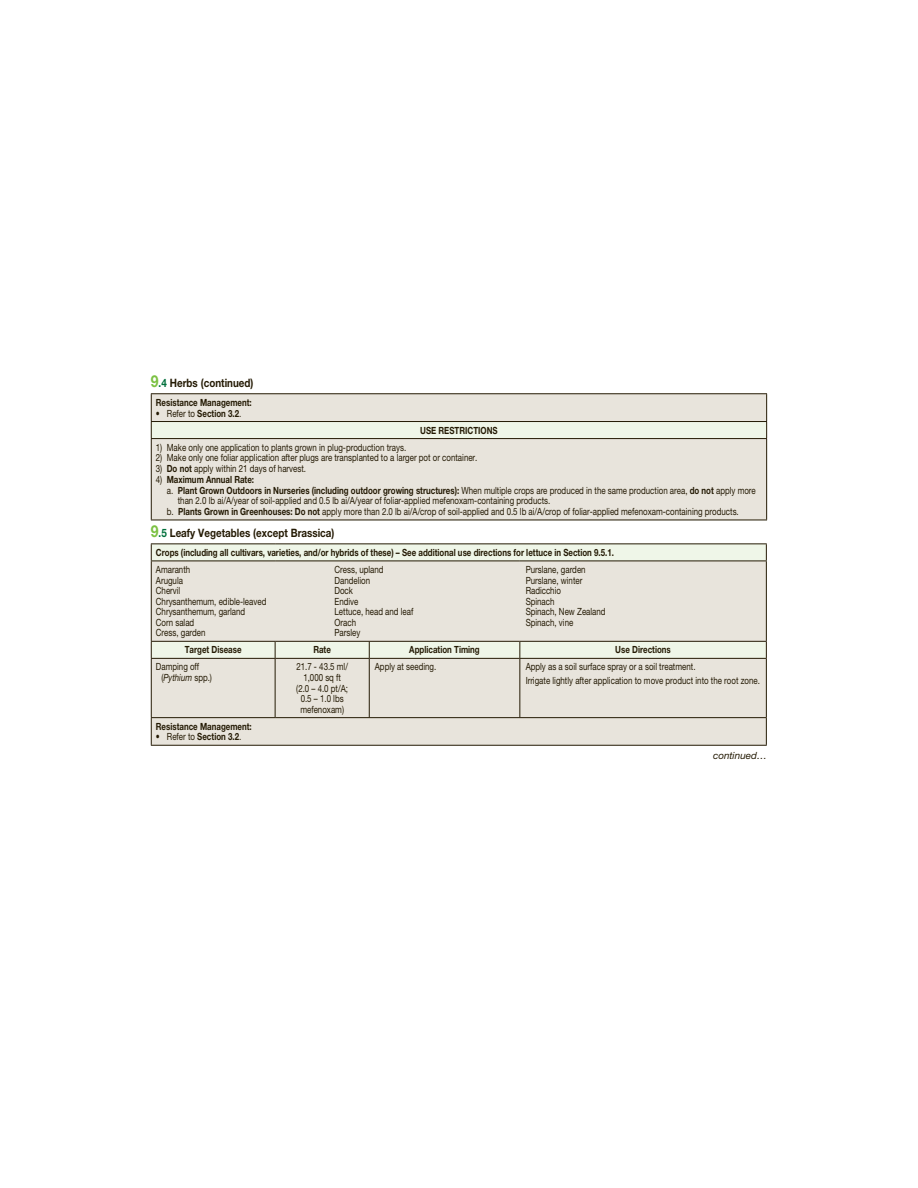
<style>
.page{position:relative;width:918px;height:1188px;background:#fff}
.page>*{position:absolute;margin:0;border:0;box-sizing:border-box;transform-origin:0 0}
.t1{font:700 11.55px "Helvetica Neue LT Pro";color:#241a04;scale:.85 1}
.t2{font:9.9px/10.5px "Helvetica Neue LT Pro";color:#241a04;scale:.8 1}
.t3{font:700 9.9px "Helvetica Neue LT Pro";color:#241a04;scale:.8 1}
.t4{font:italic 9.9px "Helvetica Neue LT Pro";color:#241a04}
.s1{font-size:16.5px;color:#7bc142}
.s2{color:#00703c}
.s3{font-weight:400}
.s4{font-weight:700}
.s5{font-style:italic}
</style>
<div class="page">
<div style="left:152px;top:394px;width:614px;height:126px;background:#e8e4dc"></div>
<div style="left:151px;top:422px;width:616px;height:17px;background:#eff6e8"></div>
<hr style="left:151px;top:393px;width:616px;height:1px;background:#241a04">
<hr style="left:151px;top:421px;width:616px;height:1px;background:#241a04">
<svg style="left:151px;top:394px;width:1px;height:44px"></svg>
<svg style="left:766px;top:394px;width:1px;height:44px"></svg>
<hr style="left:151px;top:438px;width:616px;height:1px;background:#241a04">
<hr style="left:151px;top:439px;width:1px;height:81px;background:#241a04">
<hr style="left:766px;top:439px;width:1px;height:81px;background:#241a04">
<hr style="left:151px;top:520px;width:616px;height:1px;background:#241a04">
<div style="left:152px;top:544px;width:614px;height:16px;background:#eff6e8"></div>
<svg style="left:152px;top:561px;width:614px;height:184px;background:#e7e4db"></svg>
<hr style="left:151px;top:543px;width:124px;height:1px;background:#241a04">
<svg style="left:151px;top:544px;width:1px;height:16px"></svg>
<hr style="left:275px;top:543px;width:492px;height:1px;background:#241a04">
<svg style="left:766px;top:544px;width:1px;height:16px"></svg>
<hr style="left:151px;top:560px;width:124px;height:1px;background:#241a04">
<hr style="left:151px;top:561px;width:1px;height:80px;background:#241a04">
<hr style="left:520px;top:560px;width:247px;height:1px;background:#241a04">
<hr style="left:766px;top:561px;width:1px;height:80px;background:#241a04">
<hr style="left:151px;top:641px;width:124px;height:1px;background:#241a04">
<svg style="left:151px;top:642px;width:1px;height:16px"></svg>
<svg style="left:275px;top:642px;width:1px;height:16px"></svg>
<svg style="left:369px;top:642px;width:1px;height:16px"></svg>
<hr style="left:520px;top:641px;width:247px;height:1px;background:#241a04">
<svg style="left:519px;top:642px;width:1px;height:16px"></svg>
<svg style="left:766px;top:642px;width:1px;height:16px"></svg>
<hr style="left:151px;top:658px;width:124px;height:1px;background:#241a04">
<hr style="left:151px;top:659px;width:1px;height:58px;background:#241a04">
<hr style="left:275px;top:658px;width:94px;height:1px;background:#241a04">
<hr style="left:275px;top:659px;width:1px;height:58px;background:#241a04">
<hr style="left:369px;top:658px;width:151px;height:1px;background:#241a04">
<hr style="left:369px;top:659px;width:1px;height:58px;background:#241a04">
<hr style="left:520px;top:658px;width:247px;height:1px;background:#241a04">
<hr style="left:519px;top:659px;width:1px;height:58px;background:#241a04">
<hr style="left:766px;top:659px;width:1px;height:58px;background:#241a04">
<hr style="left:151px;top:717px;width:124px;height:1px;background:#241a04">
<svg style="left:151px;top:718px;width:1px;height:27px"></svg>
<hr style="left:275px;top:717px;width:492px;height:1px;background:#241a04">
<svg style="left:766px;top:718px;width:1px;height:27px"></svg>
<hr style="left:151px;top:745px;width:616px;height:1px;background:#241a04">
<hr style="left:275px;top:560px;width:245px;height:1px;background:#241a04">
<hr style="left:275px;top:641px;width:245px;height:1px;background:#241a04">
<p class="t1" style="left:151px;top:378px;width:122px"><span class="s1">9</span><span class="s2">.4</span> Herbs (continued)</p>
<p class="t3" style="left:156px;top:398px;width:121px">Resistance Management:</p>
<p class="t3" style="left:156px;top:409px;width:108px"><span class="s3">• Refer to</span> Section 3.2<span class="s3">.</span></p>
<p class="t3" style="left:420px;top:426px;width:98px">USE RESTRICTIONS</p>
<p class="t2" style="left:156px;top:443px;width:314px">1) Make only one application to plants grown in plug-production trays.</p>
<p class="t2" style="left:156px;top:453px;width:403px">2) Make only one foliar application after plugs are transplanted to a larger pot or container.</p>
<p class="t2" style="left:156px;top:464px;width:189px">3) <span class="s4">Do not</span> apply within 21 days of harvest.</p>
<p class="t3" style="left:156px;top:475px;width:124px"><span class="s3">4)</span> Maximum Annual Rate:</p>
<p class="t3" style="left:167px;top:486px;width:738px"><span class="s3">a.</span> Plant Grown Outdoors in Nurseries (including outdoor growing structures): <span class="s3">When multiple crops are produced in the same production area,</span> do not <span class="s3">apply more</span></p>
<p class="t2" style="left:178px;top:496px;width:467px">than 2.0 lb ai/A/year of soil-applied and 0.5 lb ai/A/year of foliar-applied mefenoxam-containing products.</p>
<p class="t2" style="left:167px;top:507px;width:716px">b. <span class="s4">Plants Grown in Greenhouses: Do not</span> apply more than 2.0 lb ai/A/crop of soil-applied and 0.5 lb ai/A/crop of foliar-applied mefenoxam-containing products.</p>
<p class="t1" style="left:151px;top:528px;width:217px"><span class="s1">9</span><span class="s2">.5</span> Leafy Vegetables (except Brassica)</p>
<p class="t3" style="left:156px;top:548px;width:574px">Crops (including all cultivars, varieties, and/or hybrids of these) – See additional use directions for lettuce in Section 9.5.1.</p>
<p class="t2" style="left:156px;top:565px;width:140px">Amaranth<br>Arugula<br>Chervil<br>Chrysanthemum, edible-leaved<br>Chrysanthemum, garland<br>Corn salad<br>Cress, garden</p>
<p class="t2" style="left:335px;top:565px;width:100px">Cress, upland<br>Dandelion<br>Dock<br>Endive<br>Lettuce, head and leaf<br>Orach<br>Parsley</p>
<p class="t2" style="left:526px;top:565px;width:101px">Purslane, garden<br>Purslane, winter<br>Radicchio<br>Spinach<br>Spinach, New Zealand<br>Spinach, vine</p>
<p class="t3" style="left:185px;top:646px;width:73px">Target Disease</p>
<p class="t3" style="left:313px;top:646px;width:24px">Rate</p>
<p class="t3" style="left:409px;top:646px;width:90px">Application Timing</p>
<p class="t3" style="left:615px;top:646px;width:71px">Use Directions</p>
<p class="t2" style="left:161px;top:663px;width:65px;text-indent:-5px">Damping off (<span class="s5">Pythium</span> spp.)</p>
<p class="t2" style="left:296px;top:663px;width:66px;text-align:center">21.7 - 43.5 ml/<br>1,000 sq ft (2.0 – 4.0 pt/A;<br>0.5 – 1.0 lbs mefenoxam)</p>
<p class="t2" style="left:375px;top:663px;width:78px">Apply at seeding.</p>
<p class="t2" style="left:526px;top:661px;width:294px;line-height:14px">Apply as a soil surface spray or a soil treatment.<br>Irrigate lightly after application to move product into the root zone.</p>
<p class="t3" style="left:156px;top:722px;width:121px">Resistance Management:</p>
<p class="t3" style="left:156px;top:733px;width:108px"><span class="s3">• Refer to</span> Section 3.2<span class="s3">.</span></p>
<p class="t4" style="left:713px;top:751px;width:55px">continued…</p>
</div>
